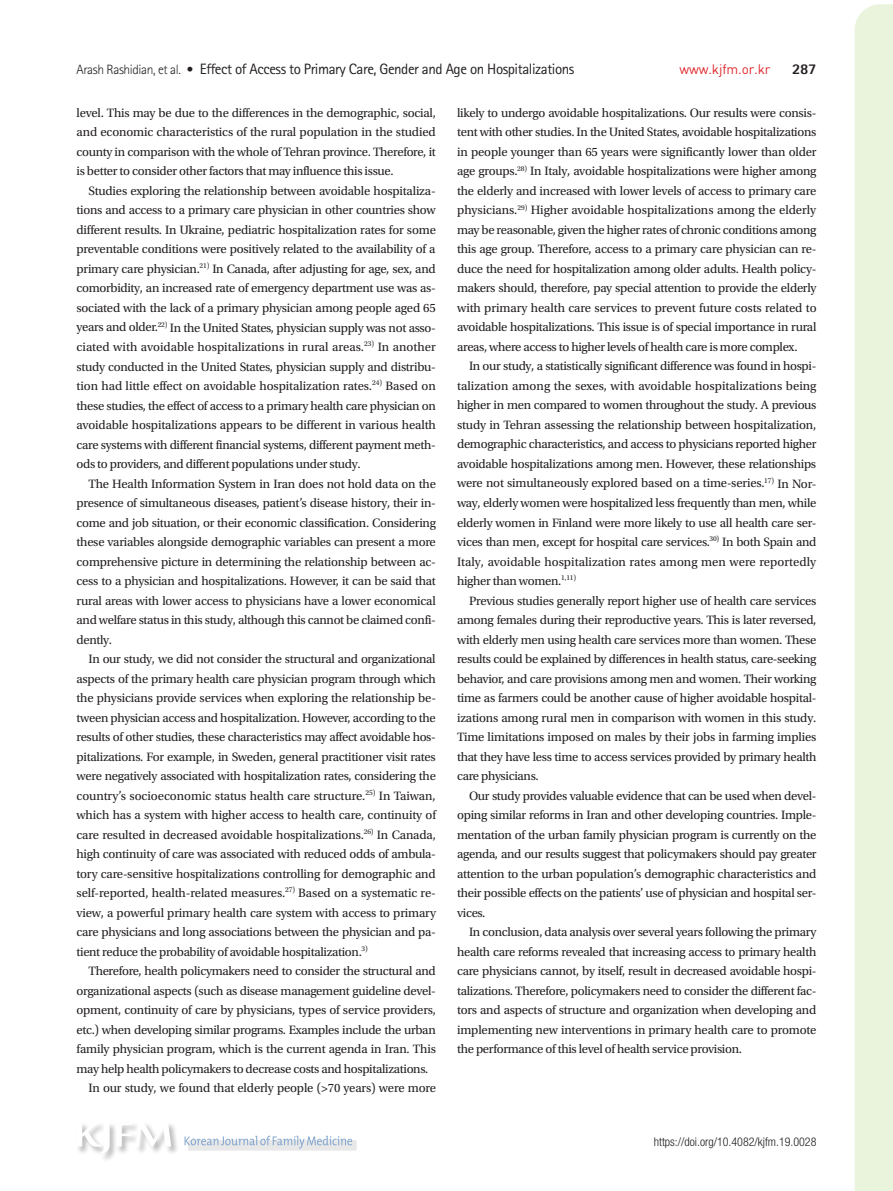
<style>
.page{position:relative;width:893px;height:1191px;background:#fff}
.page>*{position:absolute;margin:0;border:0;box-sizing:border-box;transform-origin:0 0}
.t1{font:15px "Rotis Sans Serif Std";letter-spacing:-.03em;color:#231f20}
.t2{font:800 15px "Rotis Sans Serif Std";color:#231f20}
.t3{font:13.5px "Dinreg";letter-spacing:-.01em;color:#e02a30}
.t4{font:12.75px/19.5px "Utopia Std";letter-spacing:-.025em;color:#231f20;text-align:justify}
.t5{font:300 condensed 12px "Helvetica Neue LT Std";color:#231f20}
.s1{font-weight:300;font-size:13.5px}
</style>
<div class="page">
<div style="left:855px;top:4px;width:38px;height:1187px;background:#eaf3dc"></div>
<div style="left:188px;top:1140px;width:169px;height:10px;background:#e8e8e9"></div>
<svg style="left:185px;top:1135px;width:167px;height:13px"></svg>
<div style="left:76px;top:1122px;width:104px;height:40px;background:#231f20;opacity:.3"></div>
<svg style="left:77px;top:1122px;width:94px;height:32px"></svg>
<p class="t1" style="left:77px;top:60px;width:499px"><span class="s1">Arash Rashidian, et al. •</span> Effect of Access to Primary Care, Gender and Age on Hospitalizations</p>
<p class="t3" style="left:679px;top:61px;width:93px">www.kjfm.or.kr</p>
<p class="t2" style="left:792px;top:60px;width:26px">287</p>
<p class="t4" style="left:77px;top:103px;width:361px">level. This may be due to the differences in the demographic, social, and economic characteristics of the rural population in the studied county in comparison with the whole of Tehran province. Therefore, it is better to consider other factors that may influence this issue.</p>
<p class="t4" style="left:77px;top:181px;width:361px;text-indent:12px">Studies exploring the relationship between avoidable hospitaliza&shy;tions and access to a primary care physician in other countries show different results. In Ukraine, pediatric hospitalization rates for some preventable conditions were positively related to the availability of a primary care physician.<sup>21)</sup> In Canada, after adjusting for age, sex, and comorbidity, an increased rate of emergency department use was as&shy;sociated with the lack of a primary physician among people aged 65 years and older.<sup>22)</sup> In the United States, physician supply was not asso&shy;ciated with avoidable hospitalizations in rural areas.<sup>23)</sup> In another study conducted in the United States, physician supply and distribu&shy;tion had little effect on avoidable hospitalization rates.<sup>24)</sup> Based on these studies, the effect of access to a primary health care physician on avoidable hospitalizations appears to be different in various health care systems with different financial systems, different payment meth&shy;ods to providers, and different populations under study.</p>
<p class="t4" style="left:77px;top:474px;width:361px;text-indent:12px">The Health Information System in Iran does not hold data on the presence of simultaneous diseases, patient’s disease history, their in&shy;come and job situation, or their economic classification. Considering these variables alongside demographic variables can present a more comprehensive picture in determining the relationship between ac&shy;cess to a physician and hospitalizations. However, it can be said that rural areas with lower access to physicians have a lower economical and welfare status in this study, although this cannot be claimed confi&shy;dently.</p>
<p class="t4" style="left:77px;top:649px;width:361px;text-indent:12px">In our study, we did not consider the structural and organizational aspects of the primary health care physician program through which the physicians provide services when exploring the relationship be&shy;tween physician access and hospitalization. However, according to the results of other studies, these characteristics may affect avoidable hos&shy;pitalizations. For example, in Sweden, general practitioner visit rates were negatively associated with hospitalization rates, considering the country’s socioeconomic status health care structure.<sup>25)</sup> In Taiwan, which has a system with higher access to health care, continuity of care resulted in decreased avoidable hospitalizations.<sup>26)</sup> In Canada, high continuity of care was associated with reduced odds of ambula&shy;tory care-sensitive hospitalizations controlling for demographic and self-reported, health-related measures.<sup>27)</sup> Based on a systematic re&shy;view, a powerful primary health care system with access to primary care physicians and long associations between the physician and pa&shy;tient reduce the probability of avoidable hospitalization.<sup>3)</sup></p>
<p class="t4" style="left:89px;top:961px;width:349px">Therefore, health policymakers need to consider the structural and</p>
<p class="t4" style="left:77px;top:981px;width:361px">organizational aspects (such as disease management guideline devel-</p>
<p class="t4" style="left:77px;top:1000px;width:361px">opment, continuity of care by physicians, types of service providers,</p>
<p class="t4" style="left:77px;top:1020px;width:361px">etc.) when developing similar programs. Examples include the urban</p>
<p class="t4" style="left:77px;top:1039px;width:361px">family physician program, which is the current agenda in Iran. This</p>
<p class="t4" style="left:77px;top:1059px;width:353px">may help health policymakers to decrease costs and hospitalizations.</p>
<p class="t4" style="left:89px;top:1078px;width:349px">In our study, we found that elderly people (&gt;70 years) were more</p>
<p class="t4" style="left:457px;top:103px;width:361px">likely to undergo avoidable hospitalizations. Our results were consis&shy;tent with other studies. In the United States, avoidable hospitalizations in people younger than 65 years were significantly lower than older age groups.<sup>28)</sup> In Italy, avoidable hospitalizations were higher among the elderly and increased with lower levels of access to primary care physicians.<sup>29)</sup> Higher avoidable hospitalizations among the elderly may be reasonable, given the higher rates of chronic conditions among this age group. Therefore, access to a primary care physician can re&shy;duce the need for hospitalization among older adults. Health policy&shy;makers should, therefore, pay special attention to provide the elderly with primary health care services to prevent future costs related to avoidable hospitalizations. This issue is of special importance in rural areas, where access to higher levels of health care is more complex.</p>
<p class="t4" style="left:457px;top:357px;width:361px;text-indent:12px">In our study, a statistically significant difference was found in hospi&shy;talization among the sexes, with avoidable hospitalizations being higher in men compared to women throughout the study. A previous study in Tehran assessing the relationship between hospitalization, demographic characteristics, and access to physicians reported higher avoidable hospitalizations among men. However, these relationships were not simultaneously explored based on a time-series.<sup>17)</sup> In Nor&shy;way, elderly women were hospitalized less frequently than men, while elderly women in Finland were more likely to use all health care ser&shy;vices than men, except for hospital care services.<sup>30)</sup> In both Spain and Italy, avoidable hospitalization rates among men were reportedly higher than women.<sup>1,11)</sup></p>
<p class="t4" style="left:457px;top:591px;width:361px;text-indent:12px">Previous studies generally report higher use of health care services among females during their reproductive years. This is later reversed, with elderly men using health care services more than women. These results could be explained by differences in health status, care-seeking behavior, and care provisions among men and women. Their working time as farmers could be another cause of higher avoidable hospital&shy;izations among rural men in comparison with women in this study.<br>Time limitations imposed on males by their jobs in farming implies that they have less time to access services provided by primary health care physicians.</p>
<p class="t4" style="left:457px;top:786px;width:361px;text-indent:12px">Our study provides valuable evidence that can be used when devel&shy;oping similar reforms in Iran and other developing countries. Imple&shy;mentation of the urban family physician program is currently on the agenda, and our results suggest that policymakers should pay greater attention to the urban population’s demographic characteristics and their possible effects on the patients’ use of physician and hospital ser&shy;vices.</p>
<p class="t4" style="left:457px;top:922px;width:361px;text-indent:12px">In conclusion, data analysis over several years following the primary health care reforms revealed that increasing access to primary health care physicians cannot, by itself, result in decreased avoidable hospi&shy;talizations. Therefore, policymakers need to consider the different fac&shy;tors and aspects of structure and organization when developing and implementing new interventions in primary health care to promote the performance of this level of health service provision.</p>
<p class="t5" style="left:654px;top:1134px;width:164px">https://doi.org/10.4082/kjfm.19.0028</p>
</div>
